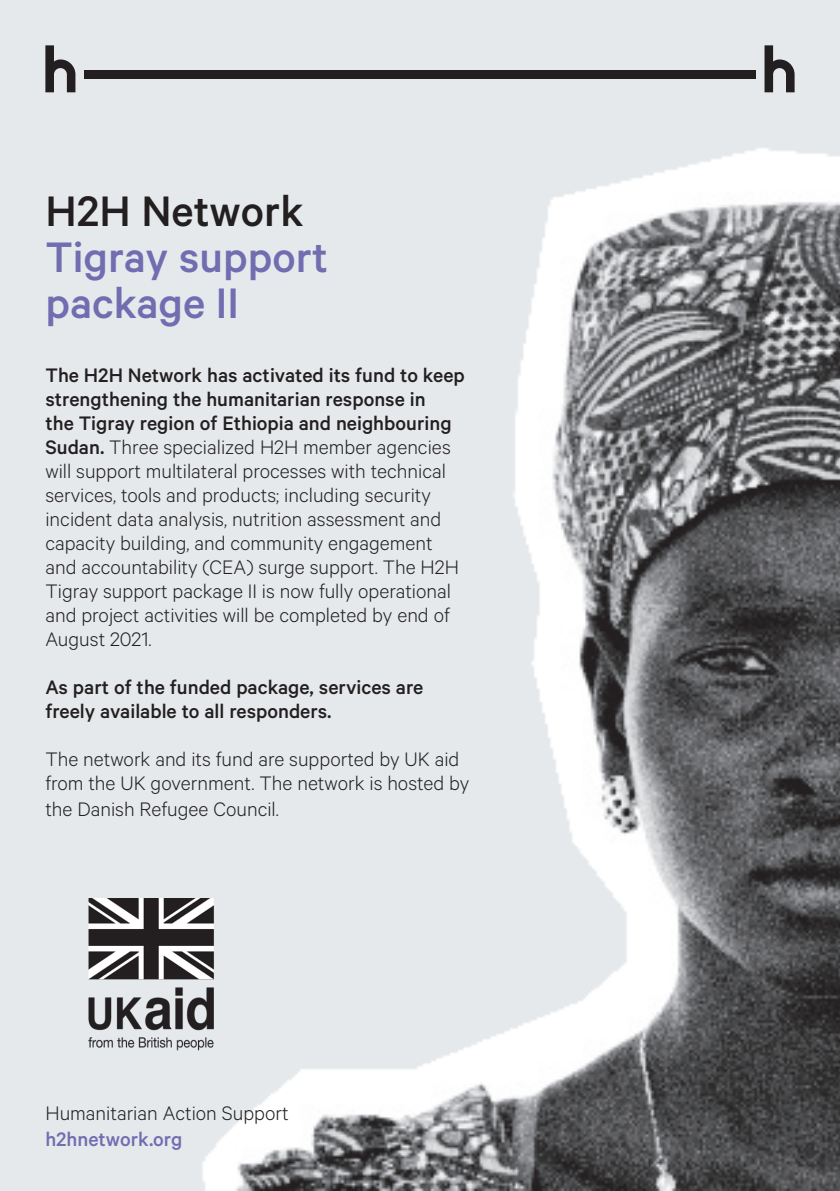
<style>
.page{position:relative;width:840px;height:1191px;background:#fff}
.page>*{position:absolute;margin:0;border:0;box-sizing:border-box;transform-origin:0 0}
.t1{font:500 48px/46.2px "Calibre";color:#726cb1}
.Body_heading{font:300 22px/24px "Calibre";color:#231f20}
.Body_heading-2{font:500 22px/24px "Calibre";color:#231f20}
.Body{font:300 22px "Calibre";color:#231f20}
.URL{font:500 22px "Calibre";color:#726cb1}
.s1{color:#231f20}
.s2{font-weight:500}
</style>
<div class="page">
<img style="left:0;top:0;width:839px;height:1191px">
<svg style="left:45px;top:45px;width:30px;height:47px"></svg>
<svg style="left:764px;top:45px;width:30px;height:47px"></svg>
<div style="left:84px;top:71px;width:671px;height:8px;background:#231f20"></div>
<img style="left:58px;top:899px;width:180px;height:160px">
<p class="t1" style="left:45px;top:187px;width:284px"><span class="s1">H2H Network<br></span>Tigray support package II</p>
<p class="Body_heading" style="left:45px;top:362px;width:421px"><span class="s2">The H2H Network has activated its fund to keep strengthening the humanitarian response in<br>the Tigray region of Ethiopia and neighbouring Sudan.</span> Three specialized H2H member agencies will support multilateral processes with technical services, tools and products; including security incident data analysis, nutrition assessment and capacity building, and community engagement and accountability (CEA) surge support. The H2H Tigray support package II is now fully operational and project activities will be completed by end of August 2021.</p>
<p class="Body_heading-2" style="left:45px;top:675px;width:379px">As part of the funded package, services are freely available to all responders.</p>
<p class="Body_heading" style="left:45px;top:746px;width:425px">The network and its fund are supported by UK aid from the UK government. The network is hosted by</p>
<p class="Body_heading" style="left:45px;top:796px;width:235px">the Danish Refugee Council.</p>
<p class="Body" style="left:45px;top:1100px;width:244px">Humanitarian Action Support</p>
<p class="URL" style="left:45px;top:1126px;width:138px">h2hnetwork.org</p>
</div>
